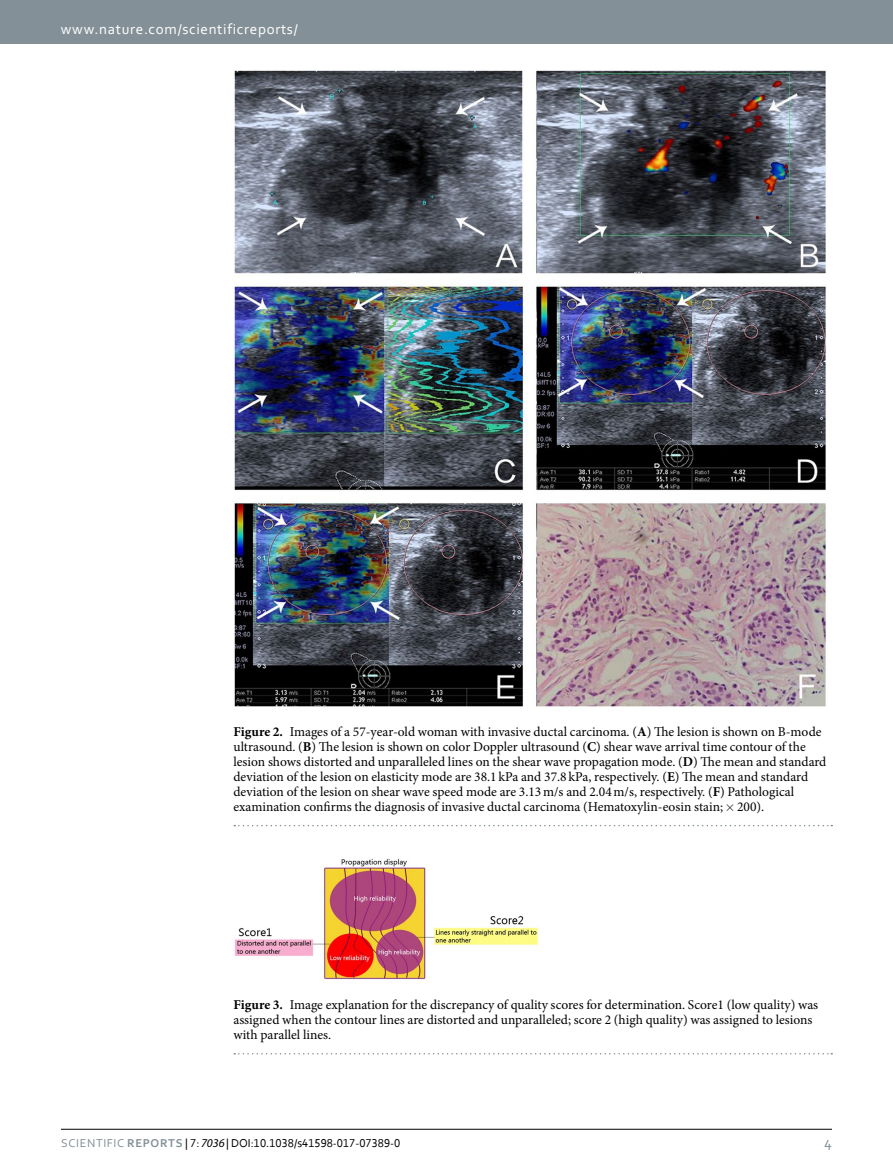
<style>
.page{position:relative;width:893px;height:1174px;background:#fff}
.page>*{position:absolute;margin:0;border:0;box-sizing:border-box;transform-origin:0 0}
.t1{font:15px "Corbel 2";letter-spacing:.045em;color:#fff}
.t2{font:15px "Corbel 2";color:#839097}
.t3{font:13.5px/15px "Minion Pro";color:#000}
.t4{font:12px "Corbel";color:#000}
.s1{font-weight:700}
.s2{font-family:"Corbel 2";color:#839097}
.s3{font-family:"Corbel Bold 2";color:#839097}
.s4{font-family:"Myriad Pro";font-style:italic}
</style>
<div class="page">
<div style="left:0;top:0;width:893px;height:43px;background:#839097"></div>
<hr style="left:61px;top:1129px;width:771px;height:1px;background:#000">
<img style="left:234px;top:70px;width:592px;height:637px">
<svg style="left:234px;top:825px;width:598px;height:1px"></svg>
<img style="left:235px;top:858px;width:304px;height:122px">
<svg style="left:234px;top:1053px;width:598px;height:1px"></svg>
<p class="t1" style="left:61px;top:19px;width:238px">www.nature.com/scientificreports/</p>
<p class="t3" style="left:233px;top:724px;width:594px"><span class="s1">Figure 2.</span> Images of a 57-year-old woman with invasive ductal carcinoma. (<span class="s1">A</span>) The lesion is shown on B-mode ultrasound. (<span class="s1">B</span>) The lesion is shown on color Doppler ultrasound (<span class="s1">C</span>) shear wave arrival time contour of the lesion shows distorted and unparalleled lines on the shear wave propagation mode. (<span class="s1">D</span>) The mean and standard deviation of the lesion on elasticity mode are 38.1 kPa and 37.8 kPa, respectively. (<span class="s1">E</span>) The mean and standard deviation of the lesion on shear wave speed mode are 3.13m/s and 2.04m/s, respectively. (<span class="s1">F</span>) Pathological examination confirms the diagnosis of invasive ductal carcinoma (Hematoxylin-eosin stain; 200).</p>
<p class="t3" style="left:233px;top:997px;width:586px"><span class="s1">Figure 3.</span> Image explanation for the discrepancy of quality scores for determination. Score1 (low quality) was assigned when the contour lines are distorted and unparalleled; score 2 (high quality) was assigned to lesions with parallel lines.</p>
<p class="t4" style="left:61px;top:1135px;width:341px"><span class="s2">ScIEnTIfIc</span> <span class="s3">REPORTS</span> | 7: <span class="s4">7036</span> | DOI:10.1038/s41598-017-07389-0</p>
<p class="t2" style="left:824px;top:1132px;width:9px">4</p>
</div>
